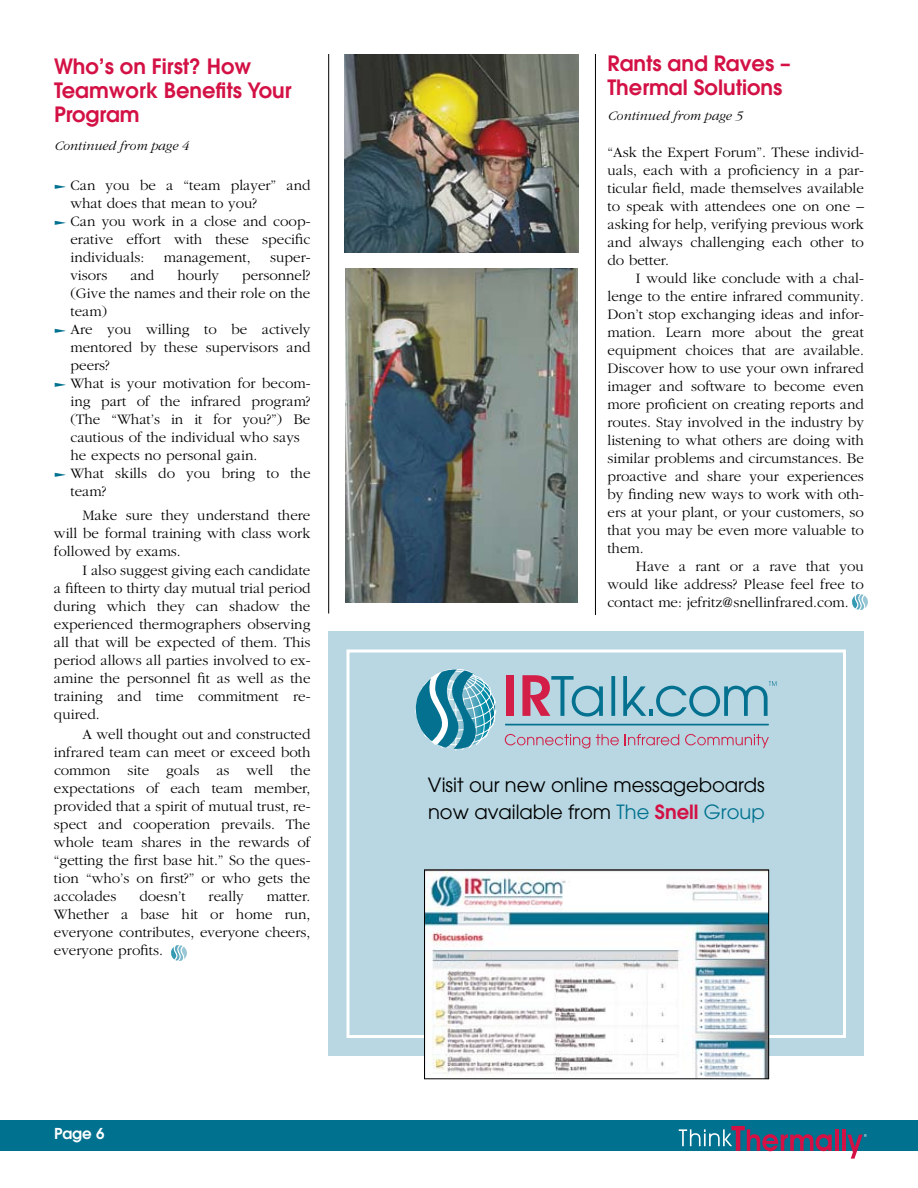
<style>
.page{position:relative;width:918px;height:1188px;background:#fff}
.page>*{position:absolute;margin:0;border:0;box-sizing:border-box;transform-origin:0 0}
.t1{font:600 21px/24px "Avant Garde";color:#d31145}
.t2{font:19.5px/27px "Avant Garde";color:#000}
.t3{font:300 15px/18px "Garamond";color:#000;text-align:justify}
.t4{font:600 15px "Avant Garde";color:#fff}
.t5{font:italic 300 13.5px "Garamond";color:#000}
.s1{font-family:"Directions";font-weight:400;font-size:12px;color:#00718f}
.s2{color:#00718f}
.s3{font-weight:600;color:#d31145}
</style>
<div class="page">
<div style="left:328px;top:632px;width:536px;height:424px;background:#b8d7e2"></div>
<div style="left:346px;top:650px;width:500px;height:388px;border:3px solid #fff"></div>
<div style="left:0;top:1120px;width:918px;height:31px;background:#00718f"></div>
<svg style="left:679px;top:1126px;width:153px;height:25px"></svg>
<hr style="left:835px;top:1129px;width:4px;height:22px;background:#d31145">
<hr style="left:842px;top:1129px;width:3px;height:22px;background:#d31145">
<svg style="left:847px;top:1134px;width:20px;height:25px"></svg>
<hr style="left:328px;top:54px;width:1px;height:560px;background:#000">
<hr style="left:595px;top:54px;width:1px;height:561px;background:#000">
<svg style="left:852px;top:594px;width:16px;height:16px"></svg>
<svg style="left:171px;top:945px;width:16px;height:16px"></svg>
<img style="left:345px;top:54px;width:233px;height:198px">
<img style="left:345px;top:268px;width:232px;height:335px">
<img style="left:426px;top:872px;width:341px;height:205px">
<div style="left:424px;top:870px;width:345px;height:209px;border:1px solid #000"></div>
<svg style="left:415px;top:669px;width:362px;height:81px"></svg>
<h1 class="t1" style="left:54px;top:54px;width:239px">Who’s on First? How<br>Teamwork Benefits Your<br>Program</h1>
<p class="t5" style="left:54px;top:138px;width:136px">Continued from page 4</p>
<p class="t3" style="left:54px;top:176px;width:258px"><span class="s1">l</span> Can you be a “team player” and</p>
<p class="t3" style="left:70px;top:194px;width:188px">what does that mean to you?</p>
<p class="t3" style="left:54px;top:212px;width:258px"><span class="s1">l</span> Can you work in a close and coop-</p>
<p class="t3" style="left:70px;top:230px;width:242px">erative effort with these specific</p>
<p class="t3" style="left:70px;top:248px;width:75px">individuals:</p>
<p class="t3" style="left:164px;top:248px;width:88px">management,</p>
<p class="t3" style="left:270px;top:248px;width:42px">super-</p>
<p class="t3" style="left:70px;top:266px;width:38px">visors</p>
<p class="t3" style="left:130px;top:266px;width:25px">and</p>
<p class="t3" style="left:177px;top:266px;width:43px">hourly</p>
<p class="t3" style="left:242px;top:266px;width:70px">personnel?</p>
<p class="t3" style="left:70px;top:284px;width:241px">(Give the names and their role on the</p>
<p class="t3" style="left:70px;top:302px;width:38px">team)</p>
<p class="t3" style="left:54px;top:320px;width:258px"><span class="s1">l</span> Are you willing to be actively</p>
<p class="t3" style="left:70px;top:338px;width:241px">mentored by these supervisors and</p>
<p class="t3" style="left:70px;top:356px;width:41px">peers?</p>
<p class="t3" style="left:54px;top:374px;width:258px"><span class="s1">l</span> What is your motivation for becom-</p>
<p class="t3" style="left:70px;top:392px;width:241px">ing part of the infrared program?</p>
<p class="t3" style="left:70px;top:410px;width:241px">(The “What’s in it for you?”) Be</p>
<p class="t3" style="left:70px;top:428px;width:231px">cautious of the individual who says</p>
<p class="t3" style="left:70px;top:446px;width:188px">he expects no personal gain.</p>
<p class="t3" style="left:54px;top:464px;width:258px"><span class="s1">l</span> What skills do you bring to the</p>
<p class="t3" style="left:70px;top:482px;width:37px">team?</p>
<p class="t3" style="left:54px;top:506px;width:258px;text-indent:28px">Make sure they understand there will be formal training with class work followed by exams.</p>
<p class="t3" style="left:54px;top:562px;width:258px;text-indent:29px">I also suggest giving each candidate a fifteen to thirty day mutual trial period during which they can shadow the experienced thermographers observing all that will be expected of them. This period allows all parties involved to ex&shy;amine the personnel fit as well as the training and time commitment re&shy;quired.</p>
<p class="t3" style="left:54px;top:725px;width:258px;text-indent:29px">A well thought out and constructed infrared team can meet or exceed both common site goals as well the expectations of each team member, provided that a spirit of mutual trust, re&shy;spect and cooperation prevails. The whole team shares in the rewards of “getting the first base hit.” So the ques&shy;tion “who’s on first?” or who gets the accolades</p>
<p class="t3" style="left:139px;top:887px;width:48px">doesn’t</p>
<p class="t3" style="left:209px;top:887px;width:37px">really</p>
<p class="t3" style="left:54px;top:887px;width:258px;text-indent:213px">matter.<br>Whether a base hit or home run, everyone contributes, everyone cheers, everyone profits.</p>
<p class="t4" style="left:54px;top:1123px;width:52px">Page 6</p>
<h1 class="t1" style="left:608px;top:51px;width:185px">Rants and Raves –<br>Thermal Solutions</h1>
<p class="t5" style="left:608px;top:108px;width:136px">Continued from page 5</p>
<p class="t3" style="left:607px;top:143px;width:258px">“Ask the Expert Forum”. These individ&shy;uals, each with a proficiency in a par&shy;ticular field, made themselves available to speak with attendees one on one – asking for help, verifying previous work and always challenging each other to do better.</p>
<p class="t3" style="left:607px;top:269px;width:258px;text-indent:29px">I would like conclude with a chal&shy;lenge to the entire infrared community.<br>Don’t stop exchanging ideas and infor&shy;mation. Learn more about the great equipment choices that are available.<br>Discover how to use your own infrared imager and software to become even more proficient on creating reports and routes. Stay involved in the industry by listening to what others are doing with similar problems and circumstances. Be proactive and share your experiences by finding new ways to work with oth&shy;ers at your plant, or your customers, so that you may be even more valuable to them.</p>
<p class="t3" style="left:607px;top:557px;width:258px;text-indent:29px">Have a rant or a rave that you would like address? Please feel free to contact me: jefritz@snellinfrared.com.</p>
<h2 class="t2" style="left:428px;top:771px;width:338px">Visit our new online messageboards now available from <span class="s2">The</span> <span class="s3">Snell</span> <span class="s2">Group</span></h2>
</div>
